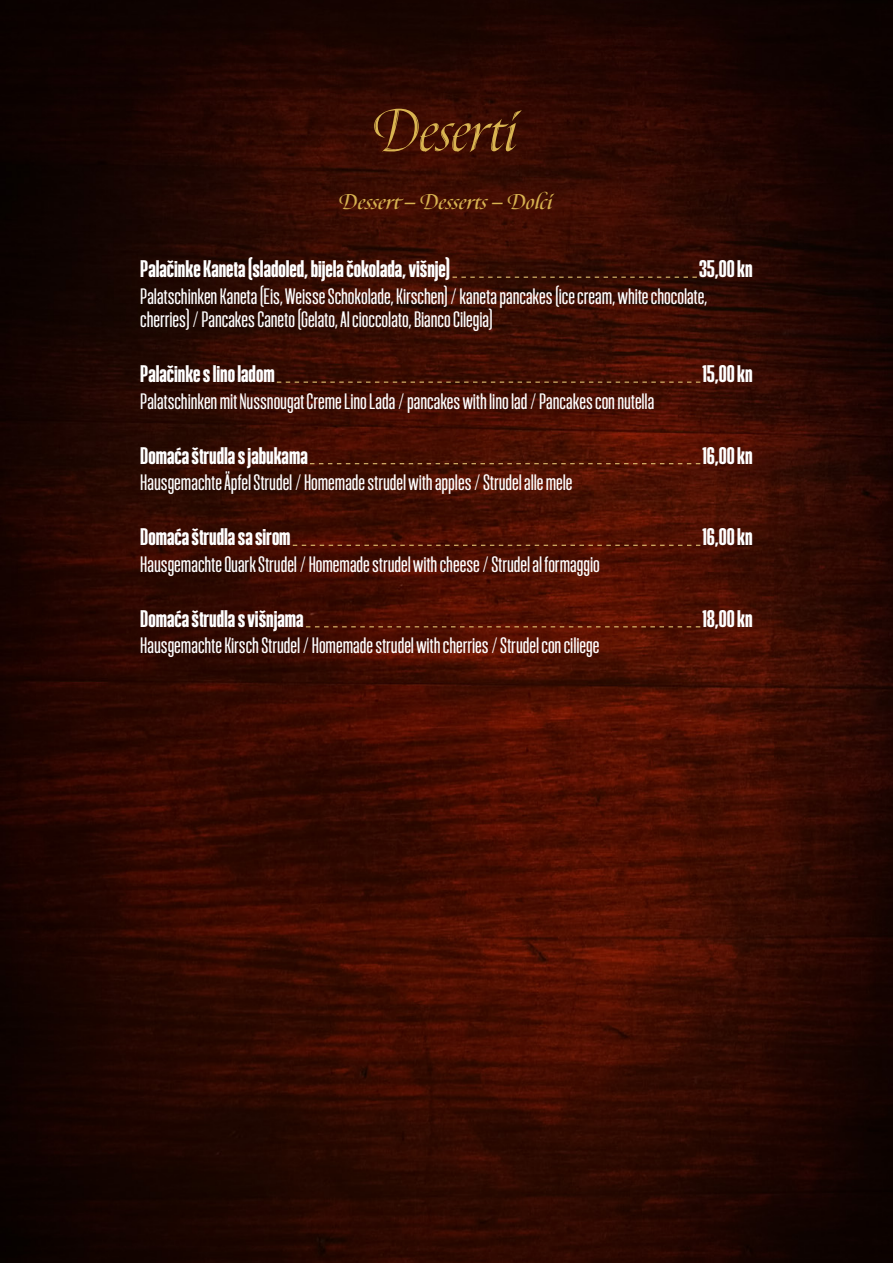
<style>
.page{position:relative;width:893px;height:1263px;background:#fff}
.page>*{position:absolute;margin:0;border:0;box-sizing:border-box;transform-origin:0 0}
.t1{font:italic 67.5px "Canto Brush";letter-spacing:-.01em;color:#d9b451}
.t2{font:italic 700 24px "Canto Brush";color:#d9b451}
.t3{font:900 21px "Denso Sans";color:#fff}
.t4{font:500 19.5px/23.4px "Denso Sans";color:#fff}
</style>
<div class="page">
<img style="left:0;top:0;width:893px;height:1263px">
<svg style="left:453px;top:277px;width:244px;height:1px"></svg>
<svg style="left:277px;top:382px;width:423px;height:1px"></svg>
<svg style="left:310px;top:463px;width:390px;height:1px"></svg>
<svg style="left:293px;top:545px;width:407px;height:1px"></svg>
<svg style="left:306px;top:626px;width:394px;height:1px"></svg>
<h1 class="t1" style="left:374px;top:90px;width:147px">Deserti</h1>
<p class="t2" style="left:340px;top:187px;width:215px">Dessert – Desserts – Dolci</p>
<p class="t3" style="left:140px;top:256px;width:312px">Palačinke Kaneta (sladoled, bijela čokolada, višnje)</p>
<p class="t3" style="left:699px;top:256px;width:55px">35,00 kn</p>
<p class="t4" style="left:140px;top:284px;width:569px">Palatschinken Kaneta (Eis, Weisse Schokolade, Kirschen) / kaneta pancakes (ice cream, white chocolate, cherries) / Pancakes Caneto (Gelato, Al cioccolato, Bianco Cilegia)</p>
<p class="t3" style="left:140px;top:361px;width:136px">Palačinke s lino ladom</p>
<p class="t3" style="left:702px;top:361px;width:52px">15,00 kn</p>
<p class="t4" style="left:140px;top:389px;width:516px">Palatschinken mit Nussnougat Creme Lino Lada / pancakes with lino lad / Pancakes con nutella</p>
<p class="t3" style="left:140px;top:443px;width:169px">Domaća štrudla s jabukama</p>
<p class="t3" style="left:702px;top:443px;width:52px">16,00 kn</p>
<p class="t4" style="left:140px;top:471px;width:434px">Hausgemachte Äpfel Strudel / Homemade strudel with apples / Strudel alle mele</p>
<p class="t3" style="left:140px;top:524px;width:152px">Domaća štrudla sa sirom</p>
<p class="t3" style="left:702px;top:524px;width:52px">16,00 kn</p>
<p class="t4" style="left:140px;top:552px;width:461px">Hausgemachte Quark Strudel / Homemade strudel with cheese / Strudel al formaggio</p>
<p class="t3" style="left:140px;top:606px;width:165px">Domaća štrudla s višnjama</p>
<p class="t3" style="left:702px;top:606px;width:52px">18,00 kn</p>
<p class="t4" style="left:140px;top:634px;width:461px">Hausgemachte Kirsch Strudel / Homemade strudel with cherries / Strudel con ciliege</p>
</div>
